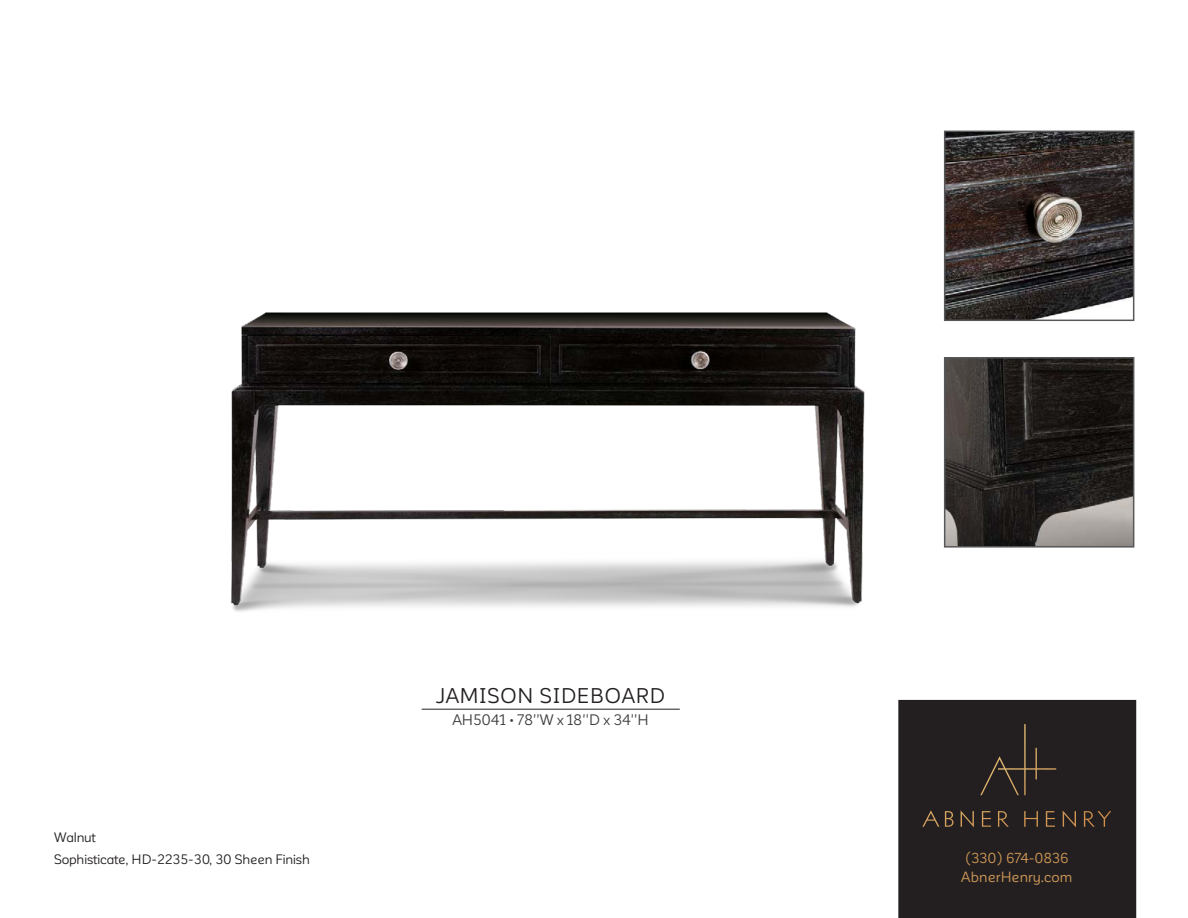
<style>
.page{position:relative;width:1188px;height:918px;background:#fff}
.page>*{position:absolute;margin:0;border:0;box-sizing:border-box;transform-origin:0 0}
.Tear_Sheet_Product_N{font:21px "Corporative Sans Alt";letter-spacing:.045em;color:#231f20}
.Main_Product_Specs{font:15px "Corporative Sans Alt";letter-spacing:-.005em;color:#3e3e3f}
.t1{font:14.55px "Corporative Sans Alt";letter-spacing:.01em;color:#d29b58}
.t2{font:14.25px "Corporative Sans Alt";letter-spacing:-.01em;color:#d29b58}
.Tear_Sheet_Specs{font:13.5px "Corporative Sans Alt";letter-spacing:-.01em;color:#231f20}
</style>
<div class="page">
<div style="left:898px;top:700px;width:238px;height:218px;background:#231f20"></div>
<img style="left:922px;top:724px;width:189px;height:103px">
<img style="left:231px;top:312px;width:634px;height:300px">
<hr style="left:422px;top:709px;width:258px;height:1px;background:#231f20">
<img style="left:947px;top:360px;width:184px;height:185px">
<div style="left:944px;top:357px;width:190px;height:191px;border:2px solid #57585a"></div>
<img style="left:947px;top:134px;width:184px;height:184px">
<div style="left:944px;top:131px;width:190px;height:190px;border:2px solid #57585a"></div>
<p class="Tear_Sheet_Specs" style="left:54px;top:830px;width:44px">Walnut</p>
<p class="Tear_Sheet_Specs" style="left:54px;top:852px;width:257px">Sophisticate, HD-2235-30, 30 Sheen Finish</p>
<p class="Tear_Sheet_Product_N" style="left:436px;top:684px;width:230px">JAMISON SIDEBOARD</p>
<p class="Main_Product_Specs" style="left:453px;top:712px;width:198px">AH5041 • 78''W x 18''D x 34''H</p>
<p class="t2" style="left:965px;top:850px;width:106px">(330) 674-0836</p>
<p class="t1" style="left:961px;top:869px;width:113px">AbnerHenry.com</p>
</div>
